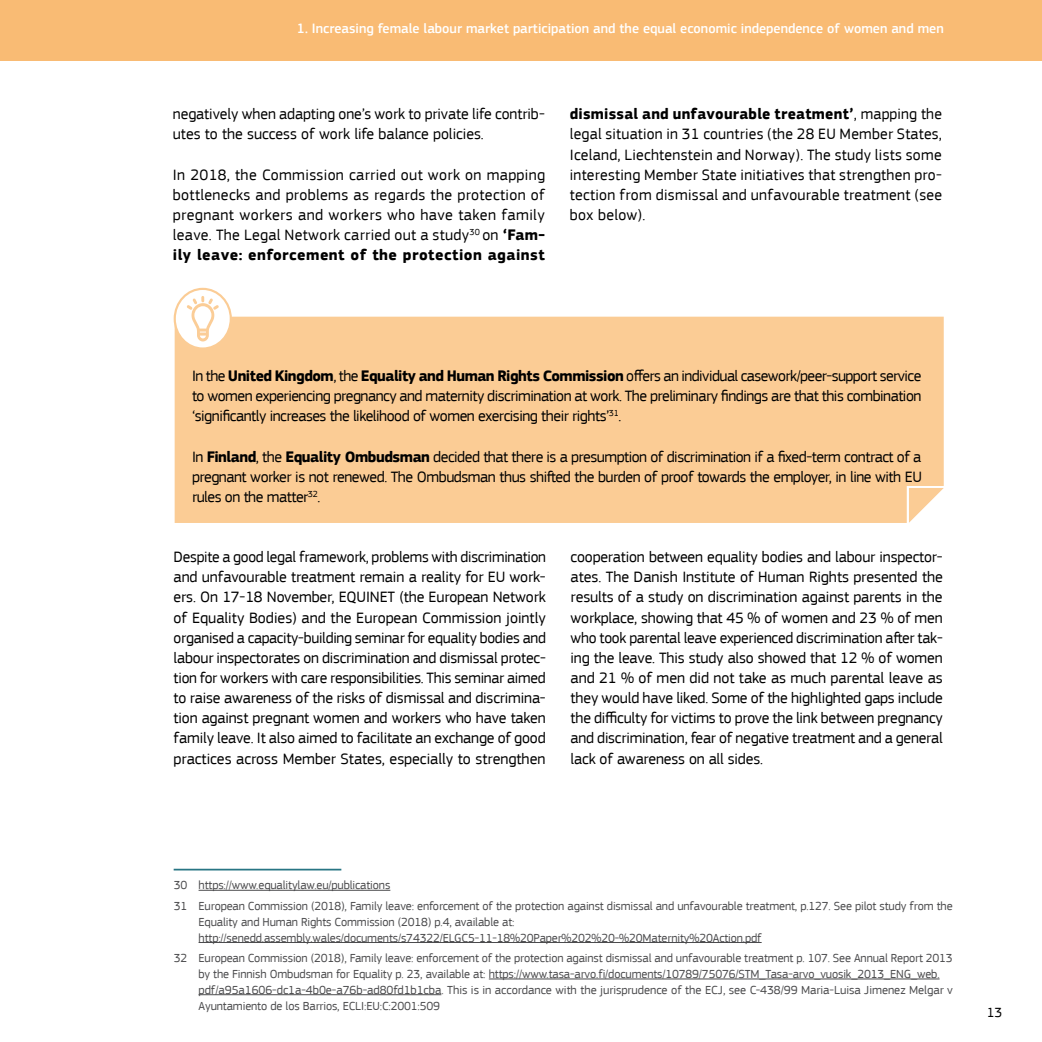
<style>
.page{position:relative;width:1042px;height:1042px;background:#fff}
.page>*{position:absolute;margin:0;border:0;box-sizing:border-box;transform-origin:0 0}
.t1{font:15.75px/20.1px "EC Square Sans Pro";letter-spacing:-.005em;color:#000;text-align:justify}
.t2{font:500 14px "EC Square Sans Pro";color:#fff}
.t3{font:14px "EC Square Sans Pro";color:#000}
.t4{font:12.25px/15.8px "EC Square Sans Pro";letter-spacing:-.01em;color:#4b4b4d}
.s1{font-weight:700}
</style>
<div class="page">
<div style="left:0;top:0;width:1042px;height:60px;background:#f9bb74"></div>
<div style="left:175px;top:317px;width:769px;height:206px;background:#fbcc95"></div>
<svg style="left:909px;top:488px;width:35px;height:35px"></svg>
<svg style="left:175px;top:289px;width:56px;height:59px"></svg>
<div style="left:174px;top:288px;width:58px;height:62px;border:2px solid #fbcc95;border-radius:50%"></div>
<svg style="left:187px;top:296px;width:32px;height:45px"></svg>
<hr style="left:199px;top:890px;width:191px;height:1px;background:#4b4b4d">
<hr style="left:199px;top:942px;width:562px;height:1px;background:#4b4b4d">
<hr style="left:489px;top:978px;width:450px;height:1px;background:#4b4b4d">
<hr style="left:199px;top:994px;width:242px;height:1px;background:#4b4b4d">
<hr style="left:174px;top:869px;width:167px;height:1px;background:#287584">
<p class="t2" style="left:297px;top:20px;width:648px">1. Increasing female labour market participation and the equal economic independence of women and men</p>
<p class="t1" style="left:173px;top:104px;width:374px">negatively when adapting one’s work to private life contrib&shy;utes to the success of work life balance policies.</p>
<p class="t1" style="left:173px;top:165px;width:374px">In 2018, the Commission carried out work on mapping bottlenecks and problems as regards the protection of pregnant workers and workers who have taken family leave. The Legal Network carried out a study<sup>30</sup> on <span class="s1">‘Fam&shy;ily leave: enforcement of the protection against</span></p>
<p class="t1" style="left:570px;top:104px;width:374px"><span class="s1">dismissal and unfavourable treatment’</span>, mapping the legal situation in 31 countries (the 28 EU Member States, Iceland, Liechtenstein and Norway). The study lists some interesting Member State initiatives that strengthen pro&shy;tection from dismissal and unfavourable treatment (see box below).</p>
<p class="t1" style="left:192px;top:366px;width:731px">In the <span class="s1">United Kingdom</span>, the <span class="s1">Equality and Human Rights Commission</span> offers an individual casework/peer-support service to women experiencing pregnancy and maternity discrimination at work. The preliminary findings are that this combination ‘significantly increases the likelihood of women exercising their rights’<sup>31</sup>.</p>
<p class="t1" style="left:192px;top:446px;width:731px">In <span class="s1">Finland</span>, the <span class="s1">Equality Ombudsman</span> decided that there is a presumption of discrimination if a fixed-term contract of a pregnant worker is not renewed. The Ombudsman thus shifted the burden of proof towards the employer, in line with EU rules on the matter<sup>32</sup>.</p>
<p class="t1" style="left:174px;top:547px;width:374px">Despite a good legal framework, problems with discrimination and unfavourable treatment remain a reality for EU work&shy;ers. On 17-18 November, EQUINET (the European Network of Equality Bodies) and the European Commission jointly organised a capacity-building seminar for equality bodies and labour inspectorates on discrimination and dismissal protec&shy;tion for workers with care responsibilities. This seminar aimed to raise awareness of the risks of dismissal and discrimina&shy;tion against pregnant women and workers who have taken family leave. It also aimed to facilitate an exchange of good practices across Member States, especially to strengthen</p>
<p class="t1" style="left:570px;top:547px;width:374px">cooperation between equality bodies and labour inspector&shy;ates. The Danish Institute of Human Rights presented the results of a study on discrimination against parents in the workplace, showing that 45 % of women and 23 % of men who took parental leave experienced discrimination after tak&shy;ing the leave. This study also showed that 12 % of women and 21 % of men did not take as much parental leave as they would have liked. Some of the highlighted gaps include the difficulty for victims to prove the link between pregnancy and discrimination, fear of negative treatment and a general lack of awareness on all sides.</p>
<p class="t4" style="left:174px;top:875px;width:780px;line-height:20.7px">30 https://www.equalitylaw.eu/publications<br>31 European Commission (2018), Family leave: enforcement of the protection against dismissal and unfavourable treatment, p.127. See pilot study from the</p>
<p class="t4" style="left:199px;top:914px;width:564px">Equality and Human Rights Commission (2018) p.4, available at: http://senedd.assembly.wales/documents/s74322/ELGC5-11-18%20Paper%202%20-%20Maternity%20Action.pdf</p>
<p class="t4" style="left:199px;top:950px;width:756px;text-indent:-25px">32 European Commission (2018), Family leave: enforcement of the protection against dismissal and unfavourable treatment p. 107. See Annual Report 2013 by the Finnish Ombudsman for Equality p. 23, available at: https://www.tasa-arvo.fi/documents/10789/75076/STM_Tasa-arvo_vuosik_2013_ENG_web. pdf/a95a1606-dc1a-4b0e-a76b-ad80fd1b1cba. This is in accordance with the jurisprudence of the ECJ, see C-438/99 Maria-Luisa Jimenez Melgar v Ayuntamiento de los Barrios, ECLI:EU:C:2001:509</p>
<p class="t3" style="left:986px;top:1004px;width:17px">13</p>
</div>
